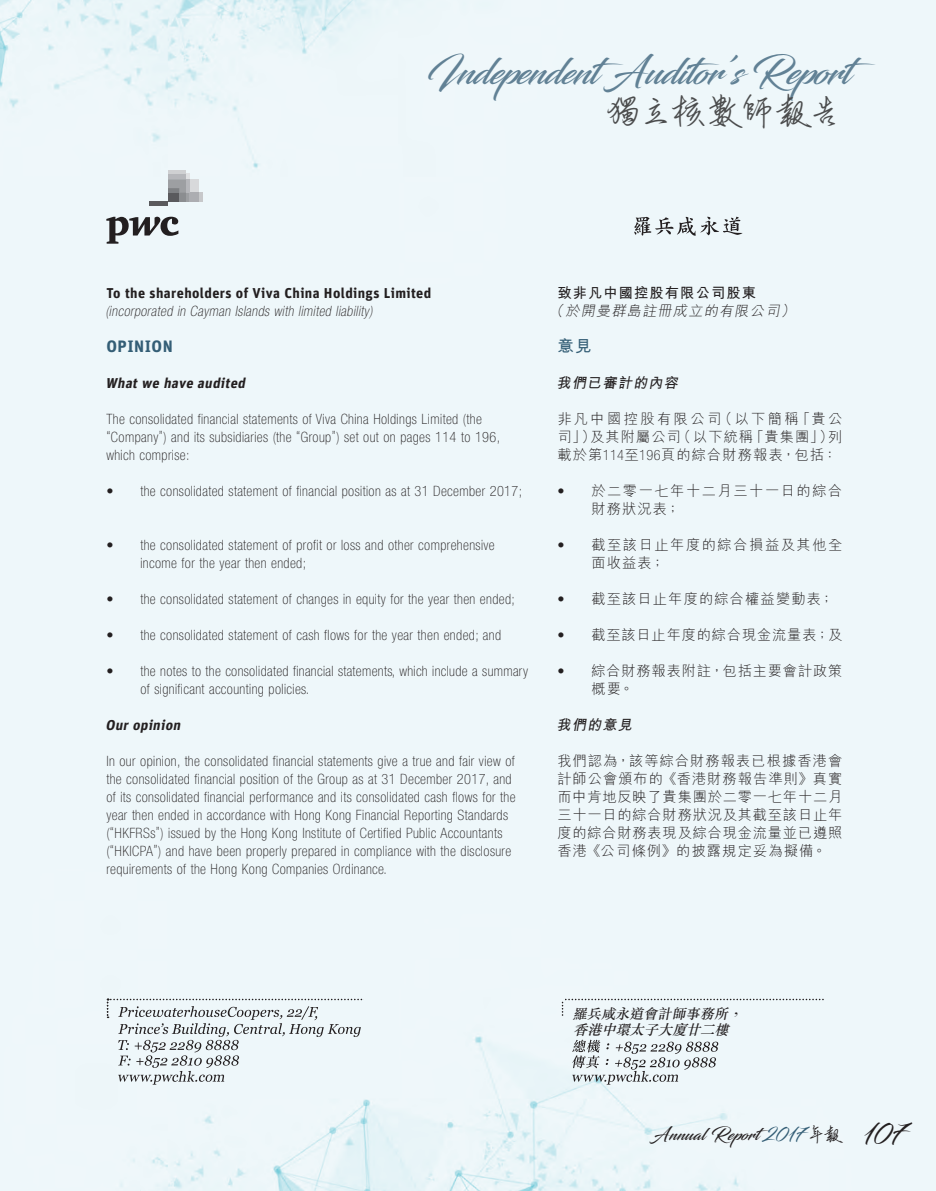
<style>
.page{position:relative;width:936px;height:1191px;background:#fff}
.page>*{position:absolute;margin:0;border:0;box-sizing:border-box;transform-origin:0 0}
.t1{font:500 39px "M Banquet PHK";letter-spacing:.05em;color:#4b4c4d}
.t2{font:36px "Blacksword";letter-spacing:-.015em;color:#618195}
.t3{font:24px "Blacksword";color:#231f20}
.t4{font:16.5px "Blacksword";letter-spacing:.015em;color:#231f20}
.Heading_1{font:700 16.5px "Unit";letter-spacing:.035em;color:#345e76}
.C_Heading_1{font:700 16.5px "M Hei HK";color:#345e76}
.Body_Text{font:100 condensed 14.25px/18px "Helvetica Neue LT Std";letter-spacing:.03em;color:#231f20}
.C_Body_Text{font:300 14.25px/18px "M Hei HK";letter-spacing:.08em;color:#231f20;text-align:justify}
.Body_Text-2{font:italic 100 condensed 14.25px "Helvetica Neue LT Std";color:#231f20}
.C_Body_Text-2{font:300 14.25px/18px "M Hei HK";letter-spacing:.105em;color:#231f20}
.Body_Text-3{font:700 14.25px "Unit";letter-spacing:.03em;color:#231f20}
.C_Body_Text-3{font:300 14.25px/18px "M Hei HK";letter-spacing:.055em;color:#231f20}
.Body_Text-4{font:italic 700 14.25px "Unit";color:#231f20}
.C_Body_Text-4{font:italic 300 14.25px "M Hei HK";color:#231f20}
.C_Body_Text-5{font:700 14.25px "M Hei HK";letter-spacing:.08em;color:#231f20}
.C_Body_Text-6{font:italic 700 14.25px "M Hei HK";color:#231f20}
.t5{font:italic 500 14.1px "M Sung HK";color:#231f20}
.t6{font:italic 500 13.95px "M Sung HK";color:#231f20}
.s1{font-family:"Helvetica Neue LT Std";font-weight:100;font-stretch:condensed}
.s2{color:#345e76}
.s3{font-family:"M Banquet PHK";font-weight:500;font-size:20.25px}
</style>
<div class="page">
<div style="left:0;top:0;width:935px;height:1191px;background:#eef7fa"></div>
<svg style="left:106px;top:217px;width:72px;height:27px"></svg>
<svg style="left:199px;top:193px;width:4px;height:9px"></svg>
<div style="left:189px;top:179px;width:10px;height:14px;background:#d8d9db"></div>
<hr style="left:150px;top:202px;width:18px;height:4px;background:#5a5a5d">
<div style="left:189px;top:193px;width:10px;height:9px;background:#acadb1"></div>
<hr style="left:168px;top:170px;width:18px;height:4px;background:#cfd0d2">
<svg style="left:168px;top:174px;width:21px;height:28px"></svg>
<hr style="left:186px;top:179px;width:3px;height:14px;background:#b6b7bb">
<svg style="left:634px;top:217px;width:108px;height:19px"></svg>
<svg style="left:107px;top:998px;width:256px;height:86px"></svg>
<svg style="left:557px;top:998px;width:267px;height:17px"></svg>
<svg style="left:572px;top:1039px;width:146px;height:45px"></svg>
<p class="t2" style="left:427px;top:51px;width:450px">IndependentAuditor’s Report</p>
<p class="t1" style="left:606px;top:87px;width:233px">獨立核數師報告</p>
<p class="Body_Text-3" style="left:106px;top:284px;width:326px">To the shareholders of Viva China Holdings Limited</p>
<p class="Body_Text-2" style="left:105px;top:303px;width:271px">(incorporated in Cayman Islands with limited liability)</p>
<p class="Heading_1" style="left:106px;top:336px;width:68px">OPINION</p>
<p class="Body_Text-4" style="left:105px;top:374px;width:144px">What we have audited</p>
<p class="Body_Text" style="left:106px;top:409px;width:395px">The consolidated financial statements of Viva China Holdings Limited (the “Company”) and its subsidiaries (the “Group”) set out on pages 114 to 196, which comprise:</p>
<p class="Body_Text" style="left:106px;top:481px;width:417px">• the consolidated statement of financial position as at 31 December 2017;</p>
<p class="Body_Text" style="left:140px;top:535px;width:356px;text-indent:-34px">• the consolidated statement of profit or loss and other comprehensive income for the year then ended;</p>
<p class="Body_Text" style="left:106px;top:589px;width:410px">• the consolidated statement of changes in equity for the year then ended;</p>
<p class="Body_Text" style="left:106px;top:625px;width:396px">• the consolidated statement of cash flows for the year then ended; and</p>
<p class="Body_Text" style="left:140px;top:661px;width:389px;text-indent:-34px">• the notes to the consolidated financial statements, which include a summary of significant accounting policies.</p>
<p class="Body_Text-4" style="left:105px;top:716px;width:79px">Our opinion</p>
<p class="Body_Text" style="left:106px;top:751px;width:410px">In our opinion, the consolidated financial statements give a true and fair view of the consolidated financial position of the Group as at 31 December 2017, and of its consolidated financial performance and its consolidated cash flows for the year then ended in accordance with Hong Kong Financial Reporting Standards (“HKFRSs”) issued by the Hong Kong Institute of Certified Public Accountants (“HKICPA”) and have been properly prepared in compliance with the disclosure requirements of the Hong Kong Companies Ordinance.</p>
<p class="C_Body_Text-5" style="left:557px;top:282px;width:200px">致非凡中國控股有限公司股東</p>
<p class="C_Body_Text-4" style="left:549px;top:303px;width:250px">（於開曼群島註冊成立的有限公司）</p>
<p class="C_Heading_1" style="left:557px;top:334px;width:36px">意見</p>
<p class="C_Body_Text-6" style="left:556px;top:372px;width:126px">我們已審計的內容</p>
<p class="C_Body_Text" style="left:557px;top:409px;width:286px">非凡中國控股有限公司（以下簡稱「貴公司」）及其附屬公司（以下統稱「貴集團」）列載於第<span class="s1">114</span>至<span class="s1">196</span>頁的綜合財務報表，包括：</p>
<p class="C_Body_Text-2" style="left:591px;top:481px;width:252px;text-indent:-34px"><span class="s1">•</span> 於二零一七年十二月三十一日的綜合財務狀況表；</p>
<p class="C_Body_Text-2" style="left:591px;top:535px;width:252px;text-indent:-34px"><span class="s1">•</span> 截至該日止年度的綜合損益及其他全面收益表；</p>
<p class="C_Body_Text" style="left:557px;top:589px;width:278px"><span class="s1">•</span> 截至該日止年度的綜合權益變動表；</p>
<p class="C_Body_Text-3" style="left:557px;top:625px;width:286px"><span class="s1">•</span> 截至該日止年度的綜合現金流量表；及</p>
<p class="C_Body_Text-3" style="left:591px;top:661px;width:252px;text-indent:-34px"><span class="s1">•</span> 綜合財務報表附註，包括主要會計政策概要。</p>
<p class="C_Body_Text-6" style="left:556px;top:714px;width:80px">我們的意見</p>
<p class="C_Body_Text" style="left:557px;top:751px;width:286px">我們認為，該等綜合財務報表已根據香港會計師公會頒布的《香港財務報告準則》真實而中肯地反映了貴集團於二零一七年十二月三十一日的綜合財務狀況及其截至該日止年度的綜合財務表現及綜合現金流量並已遵照香港《公司條例》的披露規定妥為擬備。</p>
<p class="t6" style="left:394px;top:1003px;width:353px">羅兵咸永道會計師事務所，羅兵咸永道會計師事務所，</p>
<p class="t5" style="left:573px;top:1020px;width:162px">香港中環太子大廈廿二樓</p>
<p class="t4" style="left:652px;top:1125px;width:192px">Annual Report<span class="s2">2017</span> <span class="s3">年報</span></p>
<p class="t3" style="left:863px;top:1119px;width:43px">107</p>
</div>
